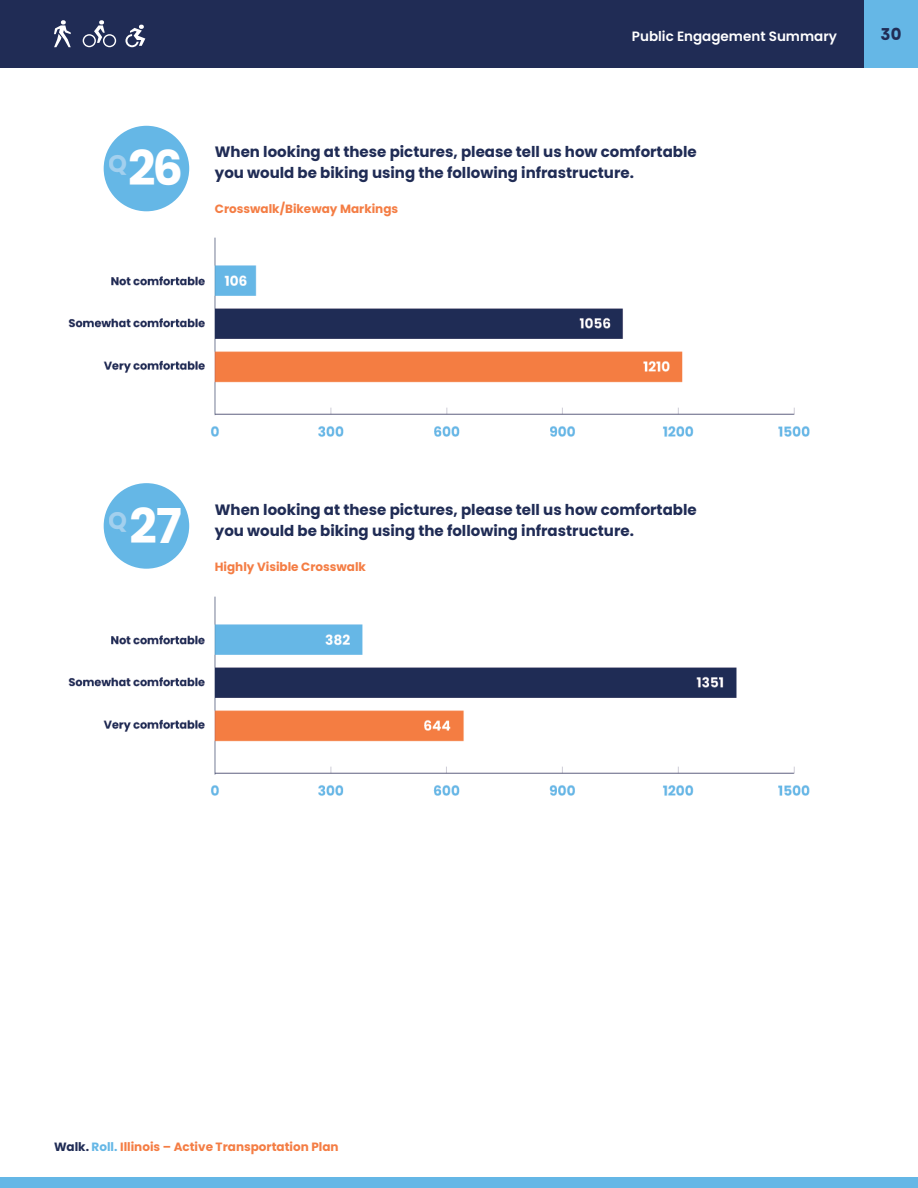
<style>
.page{position:relative;width:918px;height:1188px;background:#fff}
.page>*{position:absolute;margin:0;border:0;box-sizing:border-box;transform-origin:0 0}
.t1{font:700 48px "Poppins";color:#fff}
.t2{font:700 24px "Poppins";color:#a3d0ee}
.t3{font:700 16.5px "Poppins";color:#202c55}
.t4{font:700 15px/21px "Poppins";color:#202c55}
.t5{font:600 13.5px "Poppins";color:#fff}
.t6{font:700 12px "Poppins";color:#f47d44}
.s1{color:#202c55}
.s2{color:#65b7e6}
</style>
<div class="page">
<div style="left:0;top:0;width:918px;height:68px;background:#202c55"></div>
<div style="left:0;top:1178px;width:918px;height:10px;background:#65b7e6"></div>
<div style="left:864px;top:0;width:54px;height:68px;background:#65b7e6"></div>
<svg style="left:54px;top:20px;width:17px;height:27px"></svg>
<svg style="left:83px;top:20px;width:33px;height:27px"></svg>
<svg style="left:125px;top:25px;width:20px;height:22px"></svg>
<img style="left:68px;top:237px;width:742px;height:200px">
<img style="left:68px;top:596px;width:742px;height:200px">
<div style="left:104px;top:126px;width:85px;height:85px;background:#65b7e6;border-radius:50%"></div>
<div style="left:104px;top:483px;width:85px;height:86px;background:#65b7e6;border-radius:50%"></div>
<p class="t5" style="left:632px;top:28px;width:207px">Public Engagement Summary</p>
<h1 class="t1" style="left:128px;top:141px;width:57px">26</h1>
<h2 class="t2" style="left:108px;top:149px;width:20px">Q</h2>
<p class="t4" style="left:215px;top:141px;width:483px">When looking at these pictures, please tell us how comfortable you would be biking using the following infrastructure.</p>
<p class="t6" style="left:215px;top:202px;width:185px">Crosswalk/Bikeway Markings</p>
<p class="t3" style="left:881px;top:24px;width:22px">30</p>
<h1 class="t1" style="left:130px;top:498px;width:54px">27</h1>
<h2 class="t2" style="left:108px;top:507px;width:20px">Q</h2>
<p class="t4" style="left:215px;top:500px;width:483px">When looking at these pictures, please tell us how comfortable you would be biking using the following infrastructure.</p>
<p class="t6" style="left:215px;top:560px;width:153px">Highly Visible Crosswalk</p>
<p class="t6" style="left:54px;top:1140px;width:286px"><span class="s1">Walk.</span> <span class="s2">Roll.</span> Illinois – Active Transportation Plan</p>
</div>
